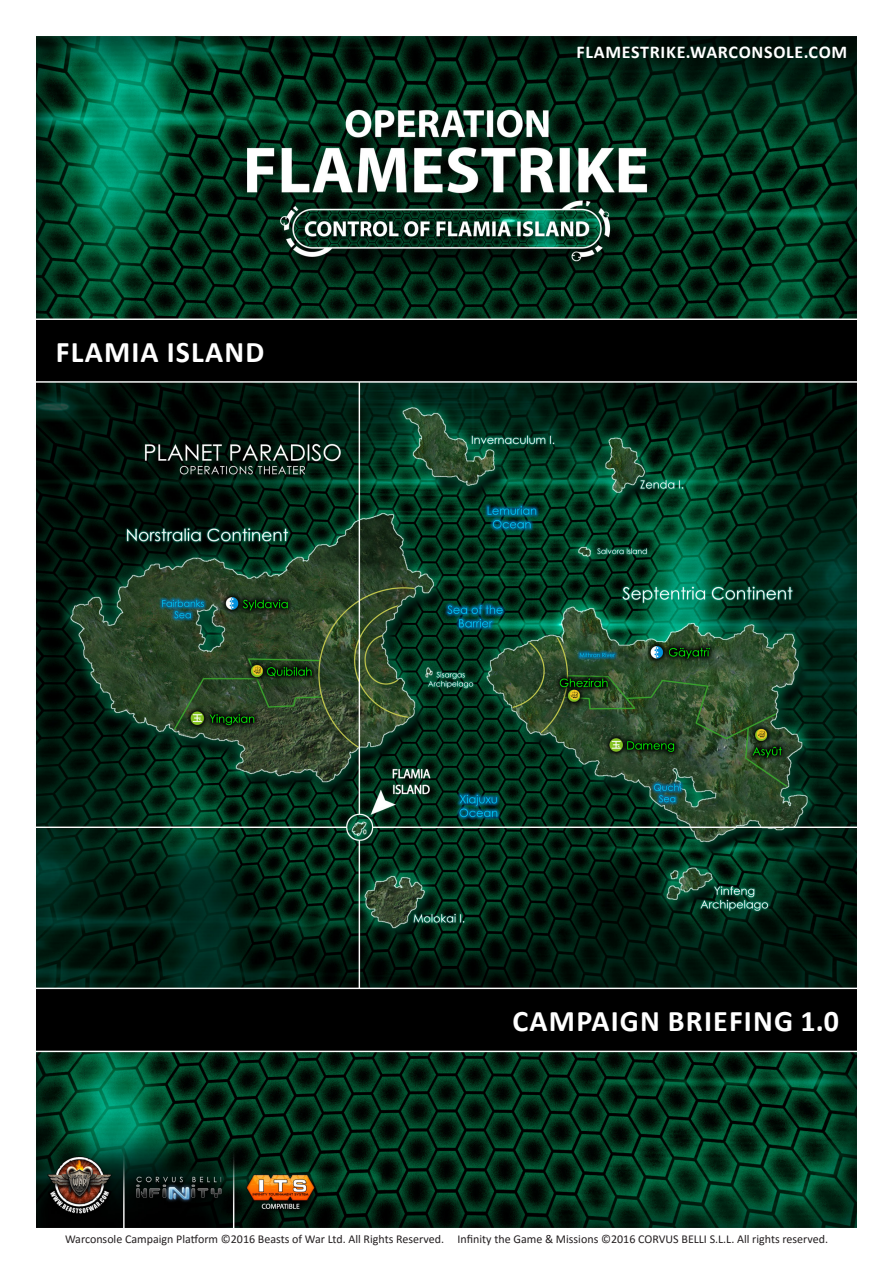
<style>
.page{position:relative;width:893px;height:1263px;background:#fff}
.page>*{position:absolute;margin:0;border:0;box-sizing:border-box;transform-origin:0 0}
.t1{font:700 30px "Calibri";letter-spacing:.04em;color:#fff}
.t2{font:700 18px "Calibri";letter-spacing:.04em;color:#fff}
.t3{font:12px "Calibri";color:#231f20}
</style>
<div class="page">
<img style="left:36px;top:36px;width:821px;height:1192px">
<p class="t1" style="left:56px;top:330px;width:210px">FLAMIA ISLAND</p>
<p class="t2" style="left:576px;top:39px;width:272px">FLAMESTRIKE.WARCONSOLE.COM</p>
<p class="t1" style="left:513px;top:1000px;width:328px">CAMPAIGN BRIEFING 1.0</p>
<p class="t3" style="left:65px;top:1231px;width:764px">Warconsole Campaign Platform ©2016 Beasts of War Ltd. All Rights Reserved. Infinity the Game &amp; Missions ©2016 CORVUS BELLI S.L.L. All rights reserved.</p>
</div>
